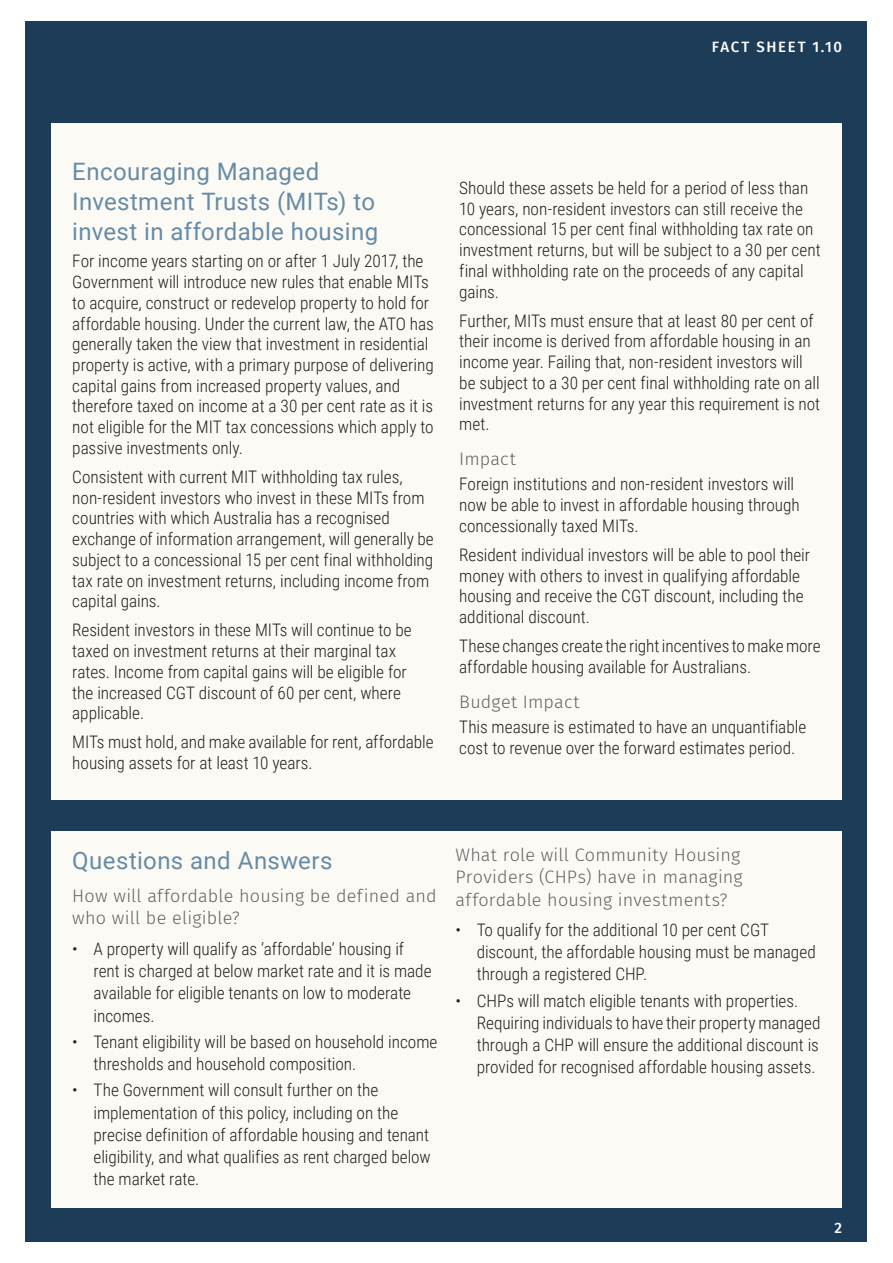
<style>
.page{position:relative;width:893px;height:1263px;background:#fff}
.page>*{position:absolute;margin:0;border:0;box-sizing:border-box;transform-origin:0 0}
.B_H2_roboto{font:24px/30px "Roboto";letter-spacing:.015em;color:#678ba6}
.B_H3_fira{font:300 18px/22.5px "Fira Sans";letter-spacing:.01em;color:#636366}
.B_Normal{font:300 17.25px/20.7px "Roboto Condensed";color:#231f20}
.B_Footer_fira{font:500 15px "Fira Sans";letter-spacing:.11em;color:#fff}
</style>
<div class="page">
<div style="left:26px;top:21px;width:841px;height:1221px;background:#1d3c58"></div>
<div style="left:51px;top:831px;width:791px;height:377px;background:#fbfaf5"></div>
<div style="left:51px;top:123px;width:791px;height:676px;background:#fbfaf5"></div>
<p class="B_Footer_fira" style="left:712px;top:35px;width:132px">FACT SHEET 1.10</p>
<p class="B_H2_roboto" style="left:72px;top:156px;width:307px">Encouraging Managed<br>Investment Trusts (MITs) to invest in affordable housing</p>
<p class="B_Normal" style="left:72px;top:250px;width:363px">For income years starting on or after 1 July 2017, the Government will introduce new rules that enable MITs to acquire, construct or redevelop property to hold for affordable housing. Under the current law, the ATO has generally taken the view that investment in residential property is active, with a primary purpose of delivering capital gains from increased property values, and therefore taxed on income at a 30 per cent rate as it is not eligible for the MIT tax concessions which apply to passive investments only.</p>
<p class="B_Normal" style="left:72px;top:466px;width:363px">Consistent with current MIT withholding tax rules, non-resident investors who invest in these MITs from countries with which Australia has a recognised exchange of information arrangement, will generally be subject to a concessional 15 per cent final withholding tax rate on investment returns, including income from capital gains.</p>
<p class="B_Normal" style="left:72px;top:619px;width:341px">Resident investors in these MITs will continue to be taxed on investment returns at their marginal tax rates. Income from capital gains will be eligible for the increased CGT discount of 60 per cent, where applicable.</p>
<p class="B_Normal" style="left:72px;top:731px;width:363px">MITs must hold, and make available for rent, affordable housing assets for at least 10 years.</p>
<p class="B_Normal" style="left:459px;top:177px;width:363px">Should these assets be held for a period of less than 10 years, non-resident investors can still receive the concessional 15 per cent final withholding tax rate on investment returns, but will be subject to a 30 per cent final withholding rate on the proceeds of any capital gains.</p>
<p class="B_Normal" style="left:459px;top:310px;width:363px">Further, MITs must ensure that at least 80 per cent of their income is derived from affordable housing in an income year. Failing that, non-resident investors will be subject to a 30 per cent final withholding rate on all investment returns for any year this requirement is not met.</p>
<p class="B_H3_fira" style="left:459px;top:448px;width:58px">Impact</p>
<p class="B_Normal" style="left:459px;top:473px;width:342px">Foreign institutions and non-resident investors will now be able to invest in affordable housing through concessionally taxed MITs.</p>
<p class="B_Normal" style="left:459px;top:544px;width:352px">Resident individual investors will be able to pool their money with others to invest in qualifying affordable housing and receive the CGT discount, including the additional discount.</p>
<p class="B_Normal" style="left:459px;top:635px;width:363px">These changes create the right incentives to make more affordable housing available for Australians.</p>
<p class="B_H3_fira" style="left:459px;top:691px;width:122px">Budget Impact</p>
<p class="B_Normal" style="left:459px;top:716px;width:348px">This measure is estimated to have an unquantifiable cost to revenue over the forward estimates period.</p>
<p class="B_H2_roboto" style="left:72px;top:844px;width:262px">Questions and Answers</p>
<p class="B_H3_fira" style="left:72px;top:884px;width:366px">How will affordable housing be defined and who will be eligible?</p>
<p class="B_Normal" style="left:94px;top:937px;width:339px;line-height:22.2px;text-indent:-21px">• A property will qualify as ‘affordable’ housing if rent is charged at below market rate and it is made available for eligible tenants on low to moderate incomes.</p>
<p class="B_Normal" style="left:94px;top:1030px;width:345px;line-height:22.2px;text-indent:-21px">• Tenant eligibility will be based on household income thresholds and household composition.</p>
<p class="B_Normal" style="left:94px;top:1078px;width:339px;line-height:22.2px;text-indent:-21px">• The Government will consult further on the implementation of this policy, including on the precise definition of affordable housing and tenant eligibility, and what qualifies as rent charged below the market rate.</p>
<p class="B_H3_fira" style="left:455px;top:843px;width:289px">What role will Community Housing<br>Providers (CHPs) have in managing affordable housing investments?</p>
<p class="B_Normal" style="left:477px;top:918px;width:341px;line-height:22.2px;text-indent:-21px">• To qualify for the additional 10 per cent CGT discount, the affordable housing must be managed through a registered CHP.</p>
<p class="B_Normal" style="left:477px;top:989px;width:345px;line-height:22.2px;text-indent:-21px">• CHPs will match eligible tenants with properties.<br>Requiring individuals to have their property managed through a CHP will ensure the additional discount is provided for recognised affordable housing assets.</p>
<p class="B_Footer_fira" style="left:834px;top:1216px;width:9px">2</p>
</div>
